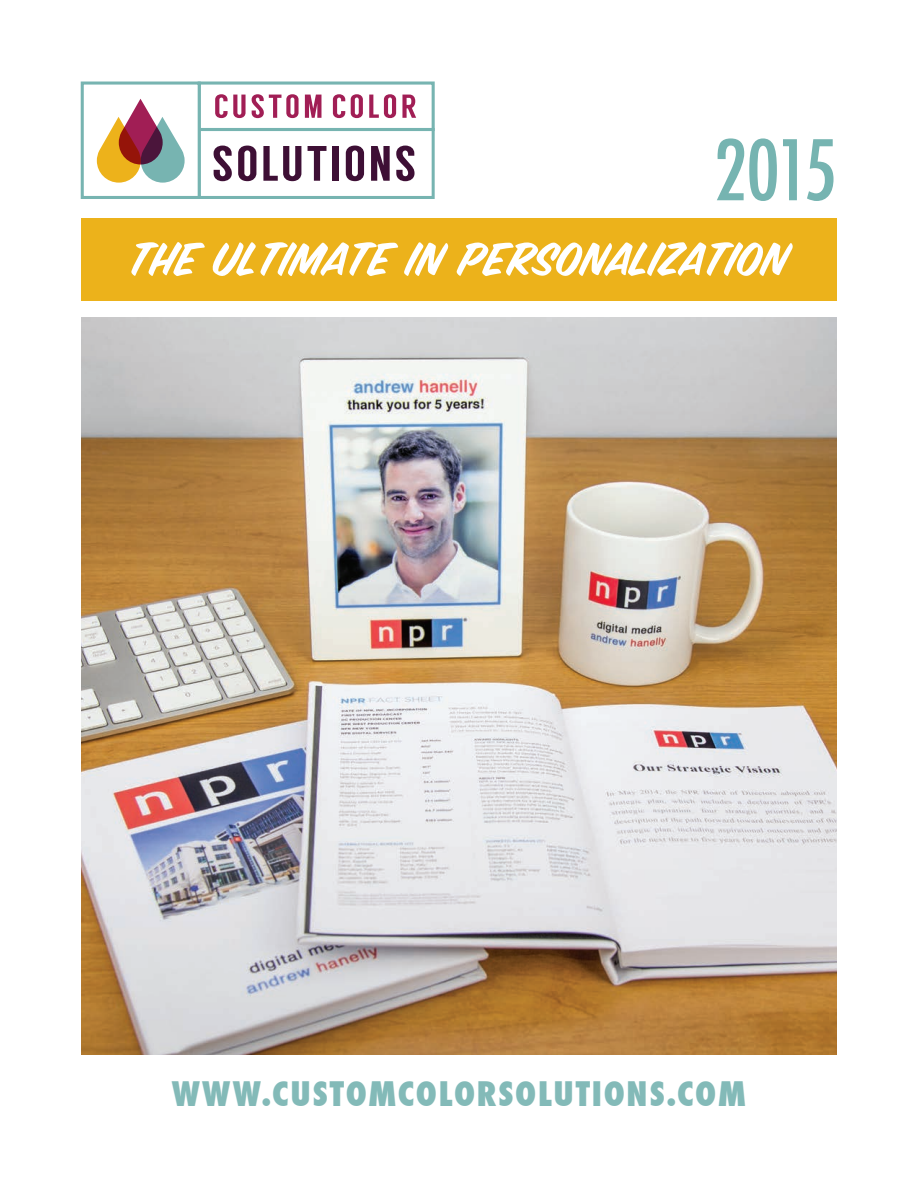
<style>
.page{position:relative;width:918px;height:1188px;background:#fff}
.page>*{position:absolute;margin:0;border:0;box-sizing:border-box;transform-origin:0 0}
.t1{font:500 condensed 81px "Futura";color:#76b4b1}
.t2{font:51px "Sign Painter House Brush";color:#fff}
.t3{font:800 condensed 33px "Futura";letter-spacing:.05em;color:#83bab8}
</style>
<div class="page">
<div style="left:198px;top:128px;width:237px;height:71px;border:3px solid #77b4b1"></div>
<div style="left:198px;top:81px;width:237px;height:50px;border:3px solid #77b4b1"></div>
<div style="left:81px;top:82px;width:120px;height:117px;border:3px solid #77b4b1"></div>
<svg style="left:215px;top:94px;width:31px;height:24px"></svg>
<svg style="left:252px;top:94px;width:47px;height:24px"></svg>
<svg style="left:305px;top:95px;width:16px;height:23px"></svg>
<svg style="left:333px;top:94px;width:12px;height:24px"></svg>
<svg style="left:351px;top:94px;width:12px;height:24px"></svg>
<svg style="left:369px;top:94px;width:27px;height:24px"></svg>
<svg style="left:402px;top:95px;width:14px;height:23px"></svg>
<svg style="left:97px;top:99px;width:88px;height:84px"></svg>
<svg style="left:214px;top:146px;width:18px;height:35px"></svg>
<svg style="left:238px;top:146px;width:18px;height:35px"></svg>
<svg style="left:263px;top:146px;width:38px;height:35px"></svg>
<svg style="left:308px;top:146px;width:19px;height:35px"></svg>
<div style="left:333px;top:146px;width:6px;height:35px;background:#3e0f35"></div>
<svg style="left:346px;top:146px;width:18px;height:35px"></svg>
<svg style="left:371px;top:146px;width:19px;height:35px"></svg>
<svg style="left:396px;top:146px;width:19px;height:35px"></svg>
<div style="left:81px;top:218px;width:756px;height:83px;background:#ecb21b"></div>
<img style="left:81px;top:318px;width:756px;height:736px">
<h1 class="t1" style="left:714px;top:118px;width:125px">2015</h1>
<h2 class="t2" style="left:129px;top:235px;width:661px">THE ULTIMATE IN PERSONALIZATION</h2>
<p class="t3" style="left:172px;top:1071px;width:576px">WWW.CUSTOMCOLORSOLUTIONS.COM</p>
</div>
